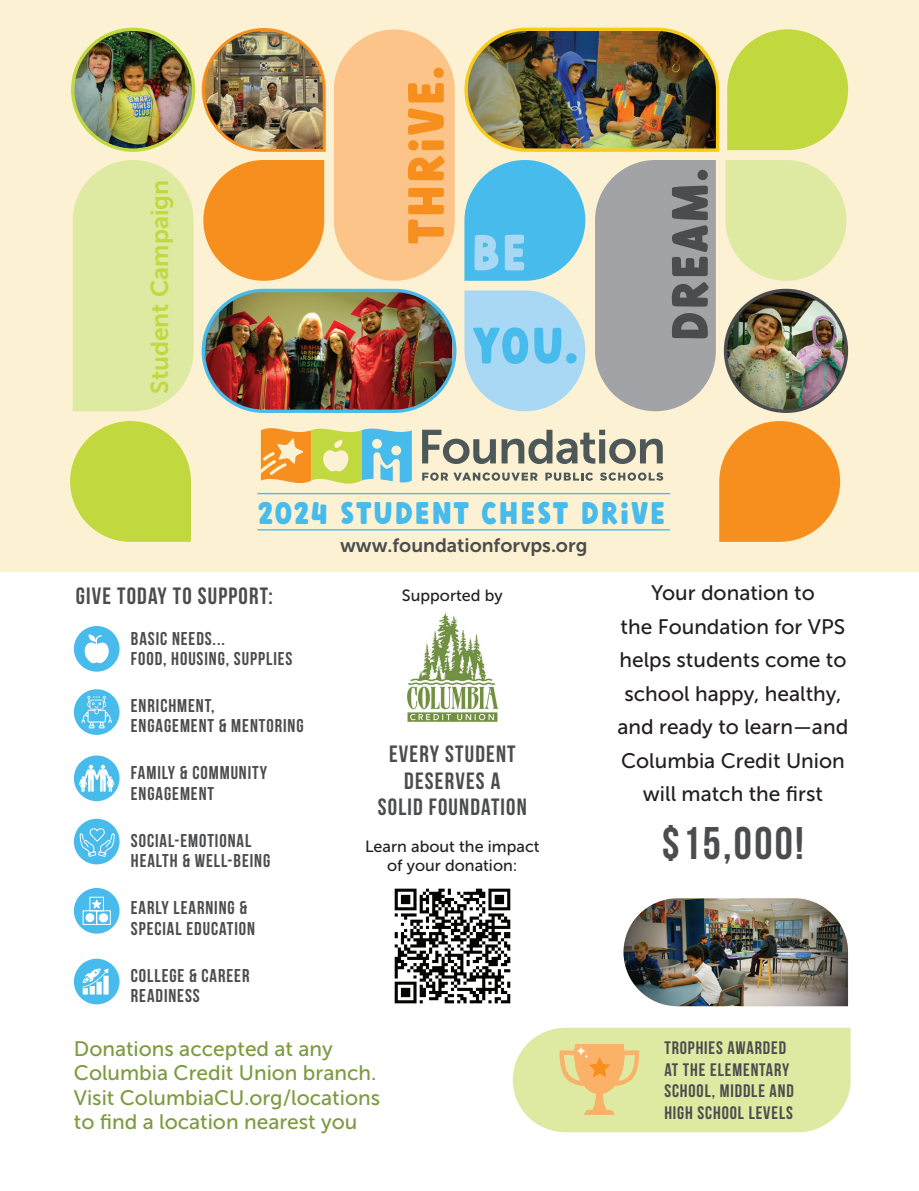
<style>
.page{position:relative;width:919px;height:1191px;background:#fff}
.page>*{position:absolute;margin:0;border:0;box-sizing:border-box;transform-origin:0 0}
.t1{font:51.15px "Tutti Frutti";color:#f68f1e}
.t2{font:51.15px "Tutti Frutti";color:#4b4c4d}
.t3{font:51.15px "Tutti Frutti";color:#47bbeb}
.t4{font:51.15px "Tutti Frutti";color:#a8d8f3}
.t5{font:700 45.75px "Bebas Neue";color:#4b4c4d}
.t6{font:31.35px "Tutti Frutti";letter-spacing:.02em;color:#47bbeb}
.t7{font:24.45px "Museo Sans 700";color:#c2d83f}
.t8{font:700 23.55px/26.5px "Bebas Neue";letter-spacing:.05em;color:#4b4c4d;text-align:center}
.t9{font:21px/33.5px "Museo Sans 500";color:#231f20;text-align:center}
.t10{font:21px/24.5px "Museo Sans 500";color:#7c9b3e}
.t11{font:19.35px "Museo Sans 700";color:#4b4c4d}
.t12{font:700 18.6px/20.4px "Bebas Neue";letter-spacing:.05em;color:#4b4c4d}
.t13{font:700 18.15px/21.8px "Bebas Neue";letter-spacing:.05em;color:#4b4c4d}
.t14{font:16.2px/19.2px "Museo Sans 500";color:#231f20;text-align:center}
</style>
<div class="page">
<div style="left:0;top:0;width:918px;height:572px;background:#fcf2d3"></div>
<img style="left:201px;top:30px;width:125px;height:122px">
<svg style="left:203px;top:160px;width:121px;height:121px"></svg>
<img style="left:205px;top:290px;width:247px;height:119px">
<div style="left:201px;top:289px;width:255px;height:124px;border:3px solid #47bbeb;border-radius:60px"></div>
<svg style="left:464px;top:160px;width:121px;height:121px"></svg>
<svg style="left:464px;top:290px;width:121px;height:121px"></svg>
<div style="left:334px;top:30px;width:120px;height:251px;background:#fcc488;border-radius:60px"></div>
<svg style="left:595px;top:160px;width:120px;height:251px;background:#a7a9a9"></svg>
<svg style="left:73px;top:160px;width:120px;height:251px;background:#e0e9a5"></svg>
<svg style="left:725px;top:160px;width:121px;height:121px"></svg>
<img style="left:725px;top:290px;width:121px;height:121px;border-radius:60px">
<div style="left:723px;top:289px;width:124px;height:124px;border:3px solid #4b4c4d;border-radius:60px"></div>
<img style="left:73px;top:29px;width:120px;height:121px;border-radius:60px">
<div style="left:71px;top:28px;width:124px;height:124px;border:3px solid #c2d83f;border-radius:60px"></div>
<img style="left:407px;top:613px;width:92px;height:109px">
<svg style="left:727px;top:29px;width:120px;height:121px;background:#cbdc56"></svg>
<img style="left:464px;top:27px;width:256px;height:125px">
<img style="left:394px;top:888px;width:117px;height:116px">
<svg style="left:70px;top:421px;width:121px;height:121px"></svg>
<svg style="left:719px;top:421px;width:120px;height:121px;background:#f69e3a"></svg>
<svg style="left:261px;top:428px;width:150px;height:56px"></svg>
<svg style="left:422px;top:472px;width:115px;height:9px"></svg>
<svg style="left:545px;top:472px;width:47px;height:9px"></svg>
<svg style="left:600px;top:472px;width:63px;height:9px"></svg>
<svg style="left:422px;top:430px;width:73px;height:34px"></svg>
<svg style="left:501px;top:430px;width:161px;height:34px"></svg>
<div style="left:74px;top:626px;width:45px;height:45px;background:#47bbeb;border-radius:50%"></div>
<svg style="left:85px;top:634px;width:24px;height:29px"></svg>
<div style="left:74px;top:689px;width:45px;height:46px;background:#47bbeb;border-radius:50%"></div>
<svg style="left:81px;top:695px;width:31px;height:33px"></svg>
<div style="left:74px;top:755px;width:45px;height:46px;background:#47bbeb;border-radius:50%"></div>
<svg style="left:79px;top:764px;width:35px;height:28px"></svg>
<div style="left:74px;top:818px;width:45px;height:46px;background:#47bbeb;border-radius:50%"></div>
<svg style="left:79px;top:818px;width:36px;height:41px"></svg>
<div style="left:74px;top:888px;width:45px;height:45px;background:#47bbeb;border-radius:50%"></div>
<div style="left:89px;top:896px;width:15px;height:15px;border:1px solid #fff"></div>
<div style="left:96px;top:910px;width:15px;height:14px;border:1px solid #fff"></div>
<div style="left:85px;top:913px;width:9px;height:9px;background:#fff;border-radius:50%"></div>
<svg style="left:92px;top:899px;width:16px;height:23px"></svg>
<div style="left:74px;top:958px;width:45px;height:46px;background:#47bbeb;border-radius:50%"></div>
<svg style="left:82px;top:968px;width:27px;height:26px"></svg>
<hr style="left:257px;top:493px;width:412px;height:1px;background:#47bbeb">
<hr style="left:257px;top:529px;width:412px;height:1px;background:#47bbeb">
<img style="left:623px;top:898px;width:224px;height:108px">
<svg style="left:512px;top:1027px;width:338px;height:105px;background:#e2e5a2"></svg>
<h3 class="t7" style="left:146px;top:394px;width:215px;rotate:-90deg">Student Campaign</h3>
<h1 class="t1" style="left:393px;top:245px;width:181px;rotate:-90deg">Thrive.</h1>
<h1 class="t4" style="left:470px;top:220px;width:58px">BE</h1>
<h1 class="t3" style="left:472px;top:313px;width:108px">YOU.</h1>
<h1 class="t2" style="left:657px;top:342px;width:176px;rotate:-90deg">DREAM.</h1>
<h3 class="t6" style="left:257px;top:493px;width:410px">2024 STUDENT CHEST DRiVE</h3>
<p class="t11" style="left:340px;top:535px;width:249px">www.foundationforvps.org</p>
<p class="t8" style="left:76px;top:582px;width:198px">GIVE TODAY TO SUPPORT:</p>
<p class="t12" style="left:131px;top:627px;width:163px">BASIC NEEDS...<br>FOOD, HOUSING, SUPPLIES</p>
<p class="t12" style="left:131px;top:695px;width:174px">ENRICHMENT,<br>ENGAGEMENT &amp; MENTORING</p>
<p class="t12" style="left:131px;top:762px;width:138px">FAMILY &amp; COMMUNITY<br>ENGAGEMENT</p>
<p class="t12" style="left:131px;top:830px;width:141px">SOCIAL-EMOTIONAL<br>HEALTH &amp; WELL-BEING</p>
<p class="t12" style="left:131px;top:897px;width:126px">EARLY LEARNING &amp;<br>SPECIAL EDUCATION</p>
<p class="t12" style="left:131px;top:964px;width:120px">COLLEGE &amp; CAREER<br>READINESS</p>
<p class="t14" style="left:402px;top:585px;width:102px">Supported by</p>
<p class="t8" style="left:377px;top:740px;width:150px">EVERY STUDENT<br>DESERVES A<br>SOLID FOUNDATION</p>
<p class="t14" style="left:365px;top:837px;width:176px">Learn about the impact of your donation:</p>
<p class="t10" style="left:74px;top:1036px;width:307px">Donations accepted at any<br>Columbia Credit Union branch.<br>Visit ColumbiaCU.org/locations to find a location nearest you</p>
<p class="t9" style="left:617px;top:576px;width:232px">Your donation to<br>the Foundation for VPS helps students come to school happy, healthy, and ready to learn—and<br>Columbia Credit Union will match the first</p>
<h2 class="t5" style="left:661px;top:818px;width:143px">$15,000!</h2>
<p class="t13" style="left:664px;top:1036px;width:131px">TROPHIES AWARDED<br>AT THE ELEMENTARY<br>SCHOOL, MIDDLE AND<br>HIGH SCHOOL LEVELS</p>
</div>
